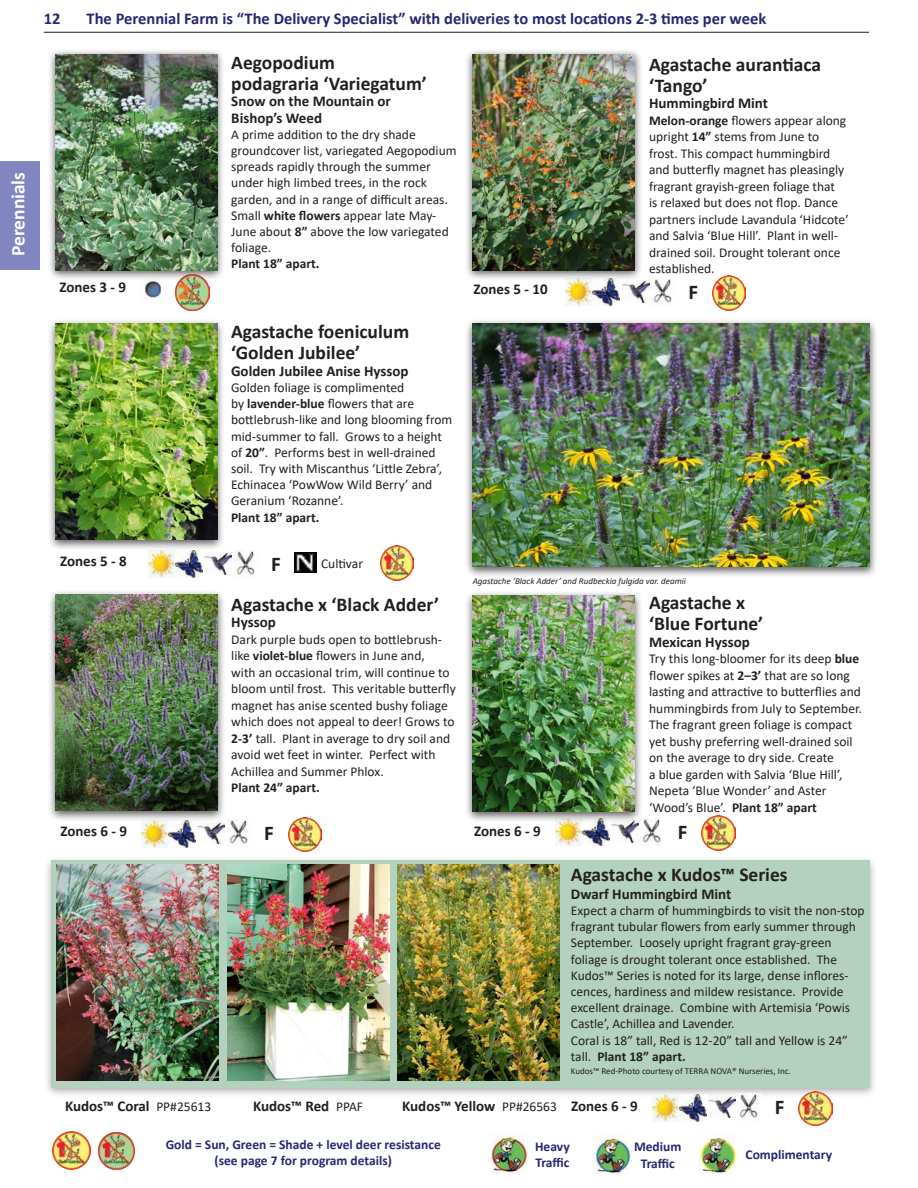
<style>
.page{position:relative;width:918px;height:1188px;background:#fff}
.page>*{position:absolute;margin:0;border:0;box-sizing:border-box;transform-origin:0 0}
.t1{font:700 21px "Calibri";color:#231f20}
.t2{font:700 19.5px/21px "Calibri";color:#231f20}
.t3{font:700 19.5px "Calibri";color:#fff}
.t4{font:700 16.5px "Calibri";color:#272873}
.t5{font:700 15px "Calibri";color:#231f20}
.t6{font:13.5px/16.5px "Calibri";color:#231f20}
.t7{font:700 13.5px/16.2px "Calibri";color:#272873;text-align:center}
.t8{font:700 13.5px "Calibri";color:#231f20}
.t9{font:italic 9px "Calibri";color:#231f20}
.t10{font:9px "Calibri";color:#231f20}
.s1{font-weight:700}
.s2{font-weight:400;font-size:13.5px}
</style>
<div class="page">
<hr style="left:44px;top:32px;width:825px;height:1px;background:#231f20">
<div style="left:0;top:161px;width:39px;height:109px;background:#8186c1"></div>
<img style="left:593px;top:1136px;width:38px;height:39px">
<img style="left:699px;top:1134px;width:37px;height:40px">
<img style="left:491px;top:1135px;width:37px;height:38px">
<img style="left:52px;top:1131px;width:38px;height:38px">
<img style="left:98px;top:1132px;width:37px;height:37px">
<div style="left:43px;top:855px;width:835px;height:244px;background:#231f20;opacity:.75"></div>
<div style="left:52px;top:860px;width:818px;height:228px;background:#b3d1be"></div>
<img style="left:145px;top:281px;width:17px;height:19px">
<div style="left:47px;top:49px;width:178px;height:232px;background:#231f20;opacity:.75"></div>
<img style="left:55px;top:54px;width:162px;height:216px">
<img style="left:566px;top:281px;width:54px;height:25px">
<img style="left:622px;top:281px;width:27px;height:21px">
<img style="left:651px;top:278px;width:21px;height:25px">
<img style="left:712px;top:276px;width:34px;height:34px">
<div style="left:464px;top:49px;width:178px;height:232px;background:#231f20;opacity:.75"></div>
<img style="left:472px;top:54px;width:162px;height:216px">
<img style="left:295px;top:552px;width:21px;height:21px">
<img style="left:149px;top:550px;width:54px;height:27px">
<img style="left:205px;top:552px;width:27px;height:22px">
<img style="left:234px;top:550px;width:21px;height:25px">
<img style="left:380px;top:546px;width:34px;height:35px">
<div style="left:47px;top:318px;width:178px;height:232px;background:#231f20;opacity:.75"></div>
<img style="left:55px;top:324px;width:162px;height:216px">
<img style="left:397px;top:865px;width:162px;height:216px">
<img style="left:57px;top:865px;width:162px;height:216px">
<img style="left:555px;top:823px;width:54px;height:22px">
<img style="left:611px;top:823px;width:27px;height:19px">
<img style="left:641px;top:818px;width:20px;height:25px">
<img style="left:702px;top:816px;width:33px;height:34px">
<div style="left:464px;top:590px;width:179px;height:233px;background:#231f20;opacity:.75"></div>
<img style="left:473px;top:596px;width:162px;height:216px">
<img style="left:142px;top:821px;width:54px;height:26px">
<img style="left:198px;top:822px;width:27px;height:22px">
<img style="left:227px;top:820px;width:21px;height:24px">
<img style="left:288px;top:817px;width:34px;height:35px">
<div style="left:47px;top:589px;width:179px;height:232px;background:#231f20;opacity:.75"></div>
<img style="left:56px;top:595px;width:162px;height:216px">
<img style="left:227px;top:865px;width:162px;height:216px">
<img style="left:652px;top:1094px;width:54px;height:27px">
<img style="left:708px;top:1096px;width:27px;height:22px">
<img style="left:738px;top:1094px;width:23px;height:24px">
<img style="left:799px;top:1091px;width:33px;height:35px">
<div style="left:464px;top:318px;width:414px;height:260px;background:#231f20;opacity:.75"></div>
<img style="left:473px;top:324px;width:397px;height:243px">
<img style="left:176px;top:274px;width:33px;height:37px">
<h2 class="t3" style="left:4px;top:256px;width:86px;rotate:-90deg">Perennials</h2>
<p class="t4" style="left:44px;top:6px;width:18px">12</p>
<p class="t4" style="left:87px;top:6px;width:681px">The Perennial Farm is “The Delivery Specialist” with deliveries to most locations 2-3 times per week</p>
<p class="t5" style="left:59px;top:277px;width:68px">Zones 3 - 9</p>
<p class="t2" style="left:231px;top:51px;width:105px">Aegopodium</p>
<p class="t2" style="left:231px;top:72px;width:197px">podagraria ‘Variegatum’</p>
<p class="t5" style="left:231px;top:91px;width:161px">Snow on the Mountain or</p>
<p class="t5" style="left:231px;top:107px;width:92px">Bishop’s Weed</p>
<p class="t6" style="left:231px;top:126px;width:227px">A prime addition to the dry shade groundcover list, variegated Aegopodium spreads rapidly through the summer under high limbed trees, in the rock garden, and in a range of difficult areas.<br>Small <span class="s1">white flowers</span> appear late May-June about <span class="s1">8”</span> above the low variegated foliage.</p>
<p class="t8" style="left:231px;top:254px;width:90px">Plant 18” apart.</p>
<p class="t2" style="left:231px;top:321px;width:180px">Agastache foeniculum ‘Golden Jubilee’</p>
<p class="t5" style="left:231px;top:360px;width:179px">Golden Jubilee Anise Hyssop</p>
<p class="t6" style="left:231px;top:379px;width:223px">Golden foliage is complimented<br>by <span class="s1">lavender-blue</span> flowers that are bottlebrush-like and long blooming from mid-summer to fall. Grows to a height of <span class="s1">20”</span>. Performs best in well-drained soil. Try with Miscanthus ‘Little Zebra’, Echinacea ‘PowWow Wild Berry’ and Geranium ‘Rozanne’.</p>
<p class="t8" style="left:231px;top:507px;width:90px">Plant 18” apart.</p>
<p class="t5" style="left:60px;top:551px;width:68px">Zones 5 - 8</p>
<p class="t1" style="left:271px;top:549px;width:11px">F</p>
<p class="t6" style="left:321px;top:555px;width:43px">Cultivar</p>
<p class="t2" style="left:231px;top:593px;width:209px">Agastache x ‘Black Adder’</p>
<p class="t5" style="left:231px;top:611px;width:46px">Hyssop</p>
<p class="t6" style="left:231px;top:631px;width:226px">Dark purple buds open to bottlebrush&shy;like <span class="s1">violet-blue</span> flowers in June and,<br>with an occasional trim, will continue to bloom until frost. This veritable butterfly magnet has anise scented bushy foliage which does not appeal to deer! Grows to <span class="s1">2-3’</span> tall. Plant in average to dry soil and avoid wet feet in winter. Perfect with Achillea and Summer Phlox.</p>
<p class="t8" style="left:231px;top:778px;width:90px">Plant 24” apart.</p>
<p class="t5" style="left:61px;top:820px;width:68px">Zones 6 - 9</p>
<p class="t1" style="left:264px;top:819px;width:11px">F</p>
<p class="t2" style="left:649px;top:53px;width:174px">Agastache aurantiaca ‘Tango’</p>
<p class="t5" style="left:649px;top:92px;width:120px">Hummingbird Mint</p>
<p class="t6" style="left:649px;top:112px;width:201px"><span class="s1">Melon-orange</span> flowers appear along upright <span class="s1">14”</span> stems from June to frost. This compact hummingbird and butterfly magnet has pleasingly fragrant grayish-green foliage that<br>is relaxed but does not flop. Dance partners include Lavandula ‘Hidcote’ and Salvia ‘Blue Hill’. Plant in well&shy;drained soil. Drought tolerant once established.</p>
<p class="t5" style="left:473px;top:279px;width:76px">Zones 5 - 10</p>
<p class="t1" style="left:688px;top:277px;width:11px">F</p>
<p class="t9" style="left:473px;top:575px;width:215px">Agastache ‘Black Adder’ and Rudbeckia fulgida var. deamii</p>
<p class="t2" style="left:649px;top:592px;width:97px">Agastache x</p>
<p class="t2" style="left:649px;top:613px;width:116px">‘Blue Fortune’</p>
<p class="t5" style="left:649px;top:631px;width:102px">Mexican Hyssop</p>
<p class="t6" style="left:649px;top:650px;width:214px">Try this long-bloomer for its deep <span class="s1">blue </span>flower spikes at <span class="s1">2–3’</span> that are so long lasting and attractive to butterflies and hummingbirds from July to September.<br>The fragrant green foliage is compact yet bushy preferring well-drained soil on the average to dry side. Create<br>a blue garden with Salvia ‘Blue Hill’, Nepeta ‘Blue Wonder’ and Aster ‘Wood’s Blue’. <span class="s1">Plant 18” apart</span></p>
<p class="t5" style="left:474px;top:820px;width:68px">Zones 6 - 9</p>
<p class="t1" style="left:678px;top:817px;width:11px">F</p>
<p class="t2" style="left:571px;top:864px;width:218px">Agastache x Kudos™ Series</p>
<p class="t5" style="left:571px;top:883px;width:162px">Dwarf Hummingbird Mint</p>
<p class="t6" style="left:571px;top:902px;width:295px">Expect a charm of hummingbirds to visit the non-stop fragrant tubular flowers from early summer through September. Loosely upright fragrant gray-green foliage is drought tolerant once established. The Kudos™ Series is noted for its large, dense inflores&shy;cences, hardiness and mildew resistance. Provide excellent drainage. Combine with Artemisia ‘Powis Castle’, Achillea and Lavender.</p>
<p class="t6" style="left:571px;top:1032px;width:279px">Coral is 18” tall, Red is 12-20” tall and Yellow is 24” tall. <span class="s1">Plant 18” apart.</span></p>
<p class="t10" style="left:571px;top:1065px;width:221px">Kudos™ Red-Photo courtesy of TERRA NOVA® Nurseries, Inc.</p>
<p class="t5" style="left:65px;top:1095px;width:148px">Kudos™ Coral <span class="s2">PP#25613</span></p>
<p class="t5" style="left:253px;top:1095px;width:111px">Kudos™ Red <span class="s2">PPAF</span></p>
<p class="t5" style="left:402px;top:1095px;width:156px">Kudos™ Yellow <span class="s2">PP#26563</span></p>
<p class="t5" style="left:571px;top:1096px;width:68px">Zones 6 - 9</p>
<p class="t1" style="left:775px;top:1093px;width:11px">F</p>
<p class="t7" style="left:166px;top:1136px;width:277px">Gold = Sun, Green = Shade + level deer resistance (see page 7 for program details)</p>
<p class="t7" style="left:535px;top:1138px;width:36px;text-align:left">Heavy<br>Traffic</p>
<p class="t7" style="left:634px;top:1139px;width:49px">Medium<br>Traffic</p>
<p class="t7" style="left:746px;top:1147px;width:88px">Complimentary</p>
</div>
